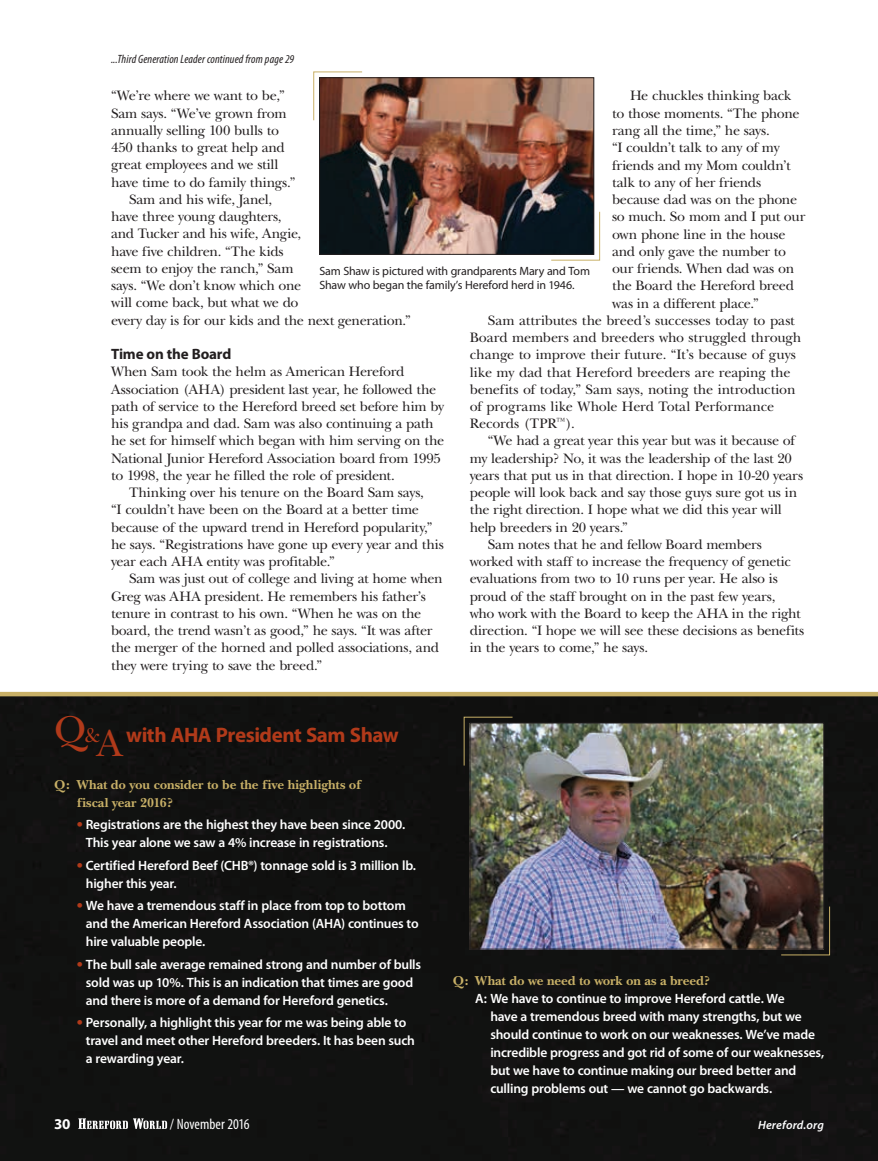
<style>
.page{position:relative;width:878px;height:1161px;background:#fff}
.page>*{position:absolute;margin:0;border:0;box-sizing:border-box;transform-origin:0 0}
.t1{font:700 21px "Myriad Pro";letter-spacing:-.025em;color:#b13a1a}
.t2{font:700 15px "Myriad Pro";letter-spacing:-.015em;color:#231f20}
.t3{font:condensed 15px "Myriad Pro";color:#fff}
.t4{font:700 15px "Myriad Pro";color:#fff}
.t5{font:14.25px/17.2px "New Baskerville";letter-spacing:-.02em;color:#231f20}
.t6{font:600 13.5px/18px "Myriad Pro";letter-spacing:-.015em;color:#fff}
.t7{font:700 13.5px/18px "New Baskerville";letter-spacing:-.005em;color:#c8b067}
.t8{font:12px/13.5px "Myriad Pro";letter-spacing:-.015em;color:#231f20}
.t9{font:italic condensed 12px "Myriad Pro";letter-spacing:.01em;color:#231f20}
.t10{font:italic 600 12px "Myriad Pro";letter-spacing:.015em;color:#fff}
.s1{font-family:"New Baskerville";font-weight:400;font-size:39px}
.s2{font-family:"New Baskerville";font-weight:400}
.s3{font-weight:700;font-size:18px;color:#b13a1a}
</style>
<div class="page">
<div style="left:0;top:696px;width:878px;height:465px;background:#111211"></div>
<hr style="left:0;top:692px;width:878px;height:4px;background:#c8b067">
<img style="left:472px;top:725px;width:350px;height:222px">
<div style="left:470px;top:723px;width:354px;height:226px;border:1px solid #231f20"></div>
<img style="left:321px;top:80px;width:271px;height:173px">
<div style="left:319px;top:78px;width:275px;height:177px;border:1px solid #231f20"></div>
<svg style="left:313px;top:71px;width:50px;height:50px;background:#997564"></svg>
<svg style="left:550px;top:211px;width:50px;height:50px;background:#3c464a"></svg>
<svg style="left:463px;top:716px;width:50px;height:50px;background:#606157"></svg>
<svg style="left:780px;top:906px;width:50px;height:50px;background:#372e27"></svg>
<svg style="left:78px;top:1118px;width:89px;height:11px"></svg>
<p class="t9" style="left:111px;top:53px;width:184px">...Third Generation Leader continued from page 29</p>
<p class="t5" style="left:111px;top:87px;width:175px">“We’re where we want to be,”</p>
<p class="t5" style="left:111px;top:104px;width:177px">Sam says. “We’ve grown from</p>
<p class="t5" style="left:111px;top:122px;width:169px">annually selling 100 bulls to</p>
<p class="t5" style="left:111px;top:139px;width:175px">450 thanks to great help and</p>
<p class="t5" style="left:111px;top:156px;width:169px">great employees and we still</p>
<p class="t5" style="left:111px;top:174px;width:186px">have time to do family things.”</p>
<p class="t5" style="left:129px;top:191px;width:144px">Sam and his wife, Janel,</p>
<p class="t5" style="left:111px;top:208px;width:172px">have three young daughters,</p>
<p class="t5" style="left:111px;top:225px;width:192px">and Tucker and his wife, Angie,</p>
<p class="t5" style="left:111px;top:243px;width:174px">have five children. “The kids</p>
<p class="t5" style="left:111px;top:260px;width:184px">seem to enjoy the ranch,” Sam</p>
<p class="t5" style="left:111px;top:277px;width:192px">says. “We don’t know which one</p>
<p class="t5" style="left:111px;top:294px;width:189px">will come back, but what we do</p>
<p class="t5" style="left:111px;top:312px;width:301px">every day is for our kids and the next generation.”</p>
<p class="t2" style="left:111px;top:346px;width:122px">Time on the Board</p>
<p class="t5" style="left:111px;top:363px;width:334px">When Sam took the helm as American Hereford Association (AHA) president last year, he followed the path of service to the Hereford breed set before him by his grandpa and dad. Sam was also continuing a path he set for himself which began with him serving on the National Junior Hereford Association board from 1995 to 1998, the year he filled the role of president.</p>
<p class="t5" style="left:111px;top:484px;width:334px;text-indent:18px">Thinking over his tenure on the Board Sam says,<br>“I couldn’t have been on the Board at a better time because of the upward trend in Hereford popularity,” he says. “Registrations have gone up every year and this year each AHA entity was profitable.”</p>
<p class="t5" style="left:111px;top:570px;width:333px;text-indent:18px">Sam was just out of college and living at home when Greg was AHA president. He remembers his father’s tenure in contrast to his own. “When he was on the board, the trend wasn’t as good,” he says. “It was after the merger of the horned and polled associations, and they were trying to save the breed.”</p>
<p class="t5" style="left:630px;top:87px;width:163px">He chuckles thinking back</p>
<p class="t5" style="left:612px;top:105px;width:189px">to those moments. “The phone</p>
<p class="t5" style="left:612px;top:122px;width:159px">rang all the time,” he says.</p>
<p class="t5" style="left:612px;top:139px;width:169px">“I couldn’t talk to any of my</p>
<p class="t5" style="left:612px;top:156px;width:180px">friends and my Mom couldn’t</p>
<p class="t5" style="left:612px;top:174px;width:151px">talk to any of her friends</p>
<p class="t5" style="left:612px;top:191px;width:187px">because dad was on the phone</p>
<p class="t5" style="left:612px;top:208px;width:195px">so much. So mom and I put our</p>
<p class="t5" style="left:612px;top:225px;width:175px">own phone line in the house</p>
<p class="t5" style="left:612px;top:243px;width:176px">and only gave the number to</p>
<p class="t5" style="left:612px;top:260px;width:184px">our friends. When dad was on</p>
<p class="t5" style="left:612px;top:277px;width:183px">the Board the Hereford breed</p>
<p class="t5" style="left:612px;top:294px;width:148px">was in a different place.”</p>
<p class="t5" style="left:488px;top:312px;width:308px">Sam attributes the breed’s successes today to past</p>
<p class="t5" style="left:470px;top:329px;width:333px">Board members and breeders who struggled through</p>
<p class="t5" style="left:470px;top:346px;width:327px">change to improve their future. “It’s because of guys</p>
<p class="t5" style="left:470px;top:363px;width:322px">like my dad that Hereford breeders are reaping the</p>
<p class="t5" style="left:470px;top:381px;width:327px">benefits of today,” Sam says, noting the introduction</p>
<p class="t5" style="left:470px;top:398px;width:306px">of programs like Whole Herd Total Performance</p>
<p class="t5" style="left:470px;top:415px;width:107px">Records (TPR<sup>™</sup>).</p>
<p class="t5" style="left:488px;top:432px;width:309px">“We had a great year this year but was it because of</p>
<p class="t5" style="left:470px;top:449px;width:323px">my leadership? No, it was the leadership of the last 20</p>
<p class="t5" style="left:470px;top:467px;width:335px">years that put us in that direction. I hope in 10-20 years</p>
<p class="t5" style="left:470px;top:484px;width:329px">people will look back and say those guys sure got us in</p>
<p class="t5" style="left:470px;top:501px;width:314px">the right direction. I hope what we did this year will</p>
<p class="t5" style="left:470px;top:519px;width:160px">help breeders in 20 years.”</p>
<p class="t5" style="left:488px;top:536px;width:276px">Sam notes that he and fellow Board members</p>
<p class="t5" style="left:470px;top:553px;width:323px">worked with staff to increase the frequency of genetic</p>
<p class="t5" style="left:470px;top:570px;width:310px">evaluations from two to 10 runs per year. He also is</p>
<p class="t5" style="left:470px;top:588px;width:307px">proud of the staff brought on in the past few years,</p>
<p class="t5" style="left:470px;top:605px;width:332px">who work with the Board to keep the AHA in the right</p>
<p class="t5" style="left:470px;top:622px;width:336px">direction. “I hope we will see these decisions as benefits</p>
<p class="t5" style="left:470px;top:639px;width:180px">in the years to come,” he says.</p>
<p class="t8" style="left:319px;top:265px;width:272px">Sam Shaw is pictured with grandparents Mary and Tom<br>Shaw who began the family’s Hereford herd in 1946.</p>
<h1 class="t1" style="left:54px;top:724px;width:346px"><span class="s1">Q</span><span class="s2">&amp;</span><span class="s1">A</span> with AHA President Sam Shaw</h1>
<p class="t7" style="left:77px;top:776px;width:286px;text-indent:-23px">Q: What do you consider to be the five highlights of fiscal year 2016?</p>
<p class="t6" style="left:86px;top:816px;width:321px;text-indent:-9px"><span class="s3">•</span> Registrations are the highest they have been since 2000.<br>This year alone we saw a 4% increase in registrations.</p>
<p class="t6" style="left:86px;top:857px;width:332px;text-indent:-9px"><span class="s3">•</span> Certified Hereford Beef (CHB®) tonnage sold is 3 million lb. higher this year.</p>
<p class="t6" style="left:86px;top:897px;width:334px;text-indent:-9px"><span class="s3">•</span> We have a tremendous staff in place from top to bottom and the American Hereford Association (AHA) continues to hire valuable people.</p>
<p class="t6" style="left:86px;top:956px;width:337px;text-indent:-9px"><span class="s3">•</span> The bull sale average remained strong and number of bulls sold was up 10%. This is an indication that times are good and there is more of a demand for Hereford genetics.</p>
<p class="t6" style="left:86px;top:1014px;width:330px;text-indent:-9px"><span class="s3">•</span> Personally, a highlight this year for me was being able to travel and meet other Hereford breeders. It has been such a rewarding year.</p>
<p class="t7" style="left:453px;top:972px;width:259px">Q: What do we need to work on as a breed?</p>
<p class="t6" style="left:490px;top:990px;width:335px;text-indent:-15px">A: We have to continue to improve Hereford cattle. We<br>have a tremendous breed with many strengths, but we should continue to work on our weaknesses. We’ve made incredible progress and got rid of some of our weaknesses, but we have to continue making our breed better and culling problems out — we cannot go backwards.</p>
<p class="t4" style="left:54px;top:1115px;width:18px">30</p>
<p class="t3" style="left:170px;top:1116px;width:81px">/ November 2016</p>
<p class="t10" style="left:758px;top:1118px;width:67px">Hereford.org</p>
</div>
